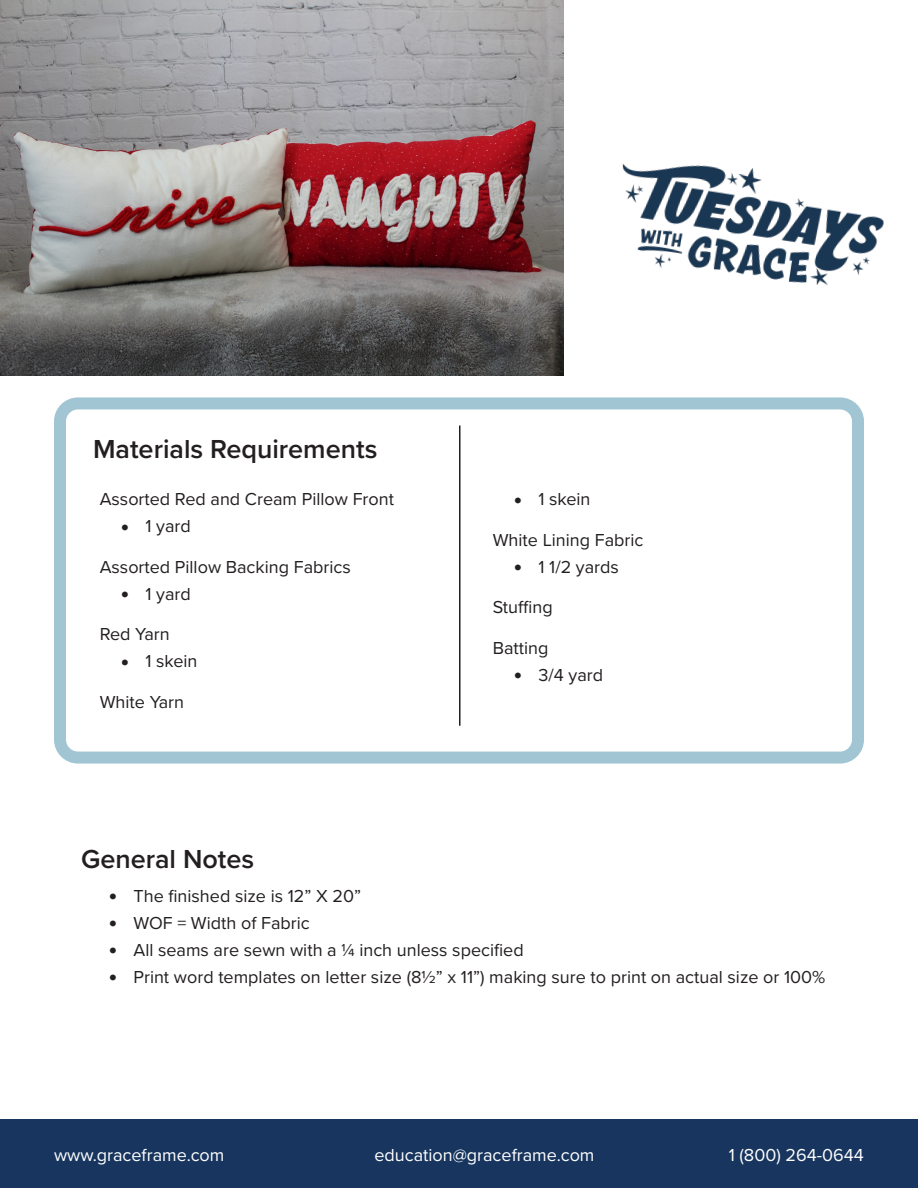
<style>
.page{position:relative;width:918px;height:1188px;background:#fff}
.page>*{position:absolute;margin:0;border:0;box-sizing:border-box;transform-origin:0 0}
.Materials_Heading{font:600 27px "Proxima Nova";color:#231f20}
.Fabric_1{font:18px "Proxima Nova";color:#231f20}
.Cover_Footer{font:18px "Proxima Nova";color:#fff}
.s1{font-size:27px}
</style>
<div class="page">
<div style="left:0;top:1120px;width:918px;height:68px;background:#17355e"></div>
<div style="left:54px;top:397px;width:810px;height:367px;border:12px solid #a1c5d2;border-radius:18px"></div>
<hr style="left:459px;top:426px;width:1px;height:300px;background:#231f20">
<img style="left:0;top:0;width:564px;height:376px">
<img style="left:622px;top:163px;width:262px;height:122px">
<p class="Materials_Heading" style="left:93px;top:429px;width:286px">Materials Requirements</p>
<p class="Fabric_1" style="left:100px;top:486px;width:296px">Assorted Red and Cream Pillow Front</p>
<p class="Fabric_1" style="left:120px;top:513px;width:72px"><span class="s1">•</span> 1 yard</p>
<p class="Fabric_1" style="left:100px;top:553px;width:253px">Assorted Pillow Backing Fabrics</p>
<p class="Fabric_1" style="left:120px;top:580px;width:72px"><span class="s1">•</span> 1 yard</p>
<p class="Fabric_1" style="left:100px;top:621px;width:71px">Red Yarn</p>
<p class="Fabric_1" style="left:120px;top:648px;width:79px"><span class="s1">•</span> 1 skein</p>
<p class="Fabric_1" style="left:100px;top:688px;width:86px">White Yarn</p>
<p class="Fabric_1" style="left:513px;top:486px;width:79px"><span class="s1">•</span> 1 skein</p>
<p class="Fabric_1" style="left:493px;top:526px;width:152px">White Lining Fabric</p>
<p class="Fabric_1" style="left:513px;top:553px;width:107px"><span class="s1">•</span> 1 1/2 yards</p>
<p class="Fabric_1" style="left:493px;top:594px;width:61px">Stuffing</p>
<p class="Fabric_1" style="left:493px;top:634px;width:57px">Batting</p>
<p class="Fabric_1" style="left:513px;top:661px;width:92px"><span class="s1">•</span> 3/4 yard</p>
<p class="Materials_Heading" style="left:81px;top:839px;width:175px">General Notes</p>
<p class="Fabric_1" style="left:108px;top:882px;width:255px"><span class="s1">•</span> The finished size is 12” X 20”</p>
<p class="Fabric_1" style="left:108px;top:909px;width:203px"><span class="s1">•</span> WOF = Width of Fabric</p>
<p class="Fabric_1" style="left:108px;top:936px;width:417px"><span class="s1">•</span> All seams are sewn with a ¼ inch unless specified</p>
<p class="Fabric_1" style="left:108px;top:963px;width:719px"><span class="s1">•</span> Print word templates on letter size (8½” x 11”) making sure to print on actual size or 100%</p>
<p class="Cover_Footer" style="left:54px;top:1142px;width:172px">www.graceframe.com</p>
<p class="Cover_Footer" style="left:374px;top:1142px;width:222px">education@graceframe.com</p>
<p class="Cover_Footer" style="left:729px;top:1142px;width:137px">1 (800) 264‑0644</p>
</div>
